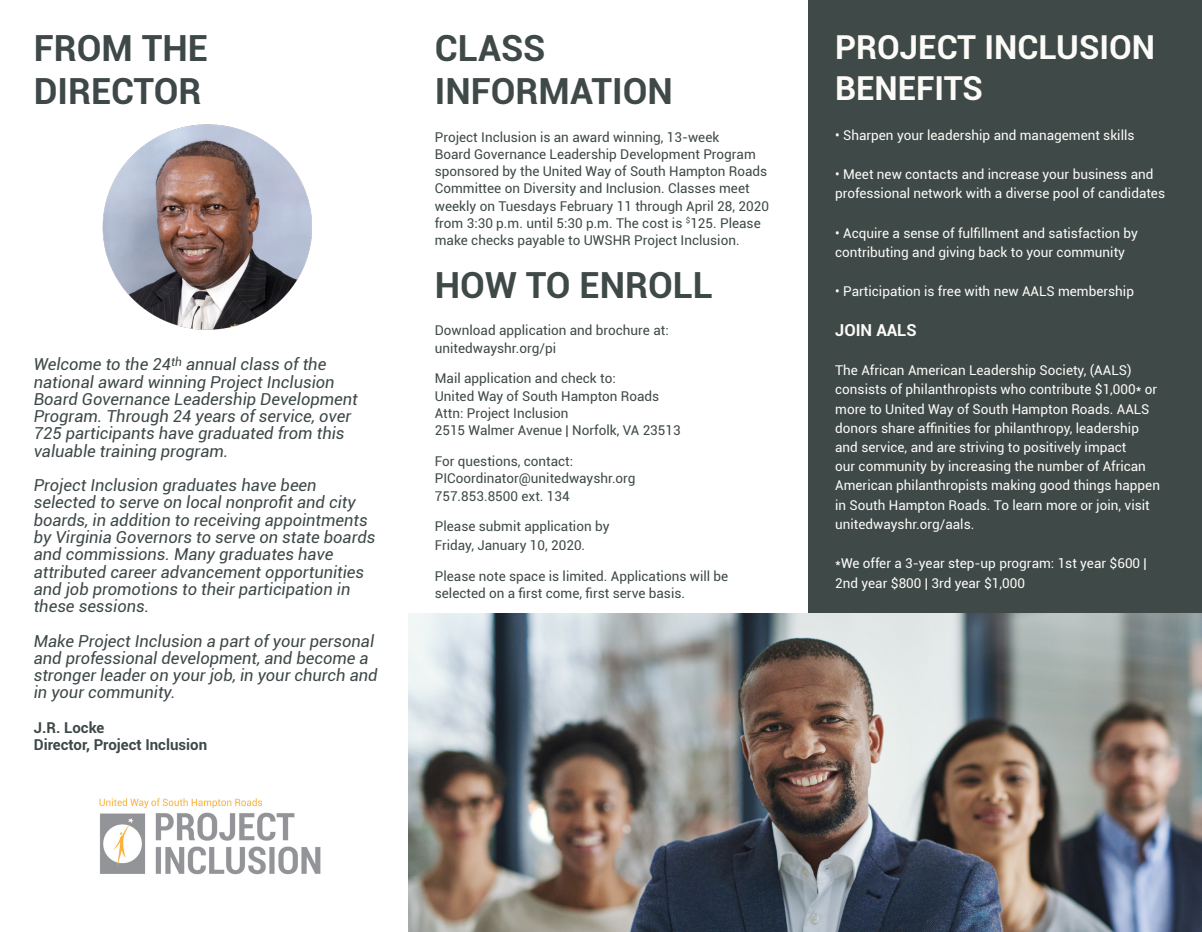
<style>
.page{position:relative;width:1202px;height:932px;background:#fff}
.page>*{position:absolute;margin:0;border:0;box-sizing:border-box;transform-origin:0 0}
.t1{font:700 36px/43.2px "Roboto";color:#3f4948}
.t2{font:700 36px "Roboto";color:#3e4848}
.t3{font:700 33px/41.5px "Roboto";color:#fcfbf7}
.t4{font:italic 16.5px/17.2px "Roboto";color:#3e4848}
.t5{font:700 16.5px "Roboto";color:#fcfbf7}
.t6{font:700 15px/17.2px "Roboto";color:#3e4848}
.t7{font:13.5px/19.2px "Roboto";color:#fcfbf7}
.t8{font:13.5px/17.2px "Roboto";color:#3f4948}
</style>
<div class="page">
<div style="left:808px;top:0;width:394px;height:932px;background:#3f4948"></div>
<img style="left:409px;top:613px;width:793px;height:319px">
<img style="left:102px;top:124px;width:209px;height:206px">
<img style="left:99px;top:798px;width:222px;height:77px">
<p class="t2" style="left:34px;top:23px;width:176px">FROM THE</p>
<p class="t2" style="left:34px;top:66px;width:169px">DIRECTOR</p>
<p class="t4" style="left:34px;top:355px;width:294px">Welcome to the 24<sup>th</sup> annual class of the</p>
<p class="t4" style="left:34px;top:372px;width:325px">national award winning Project Inclusion Board Governance Leadership Development Program. Through 24 years of service, over 725 participants have graduated from this valuable training program.</p>
<p class="t4" style="left:34px;top:476px;width:343px">Project Inclusion graduates have been selected to serve on local nonprofit and city boards, in addition to receiving appointments by Virginia Governors to serve on state boards and commissions. Many graduates have</p>
<p class="t4" style="left:34px;top:562px;width:332px">attributed career advancement opportunities and job promotions to their participation in these sessions.</p>
<p class="t4" style="left:34px;top:631px;width:345px">Make Project Inclusion a part of your personal and professional development, and become a stronger leader on your job, in your church and in your community.</p>
<p class="t6" style="left:34px;top:718px;width:175px">J.R. Locke<br>Director, Project Inclusion</p>
<p class="t1" style="left:435px;top:25px;width:240px">CLASS<br>INFORMATION</p>
<p class="t8" style="left:435px;top:128px;width:335px">Project Inclusion is an award winning, 13-week<br>Board Governance Leadership Development Program sponsored by the United Way of South Hampton Roads Committee on Diversity and Inclusion. Classes meet weekly on Tuesdays February 11 through April 28, 2020 from 3:30 p.m. until 5:30 p.m. The cost is <sup>$</sup>125. Please make checks payable to UWSHR Project Inclusion.</p>
<p class="t1" style="left:435px;top:262px;width:279px">HOW TO ENROLL</p>
<p class="t8" style="left:435px;top:321px;width:235px">Download application and brochure at: unitedwayshr.org/pi</p>
<p class="t8" style="left:435px;top:369px;width:247px">Mail application and check to:<br>United Way of South Hampton Roads<br>Attn: Project Inclusion<br>2515 Walmer Avenue | Norfolk, VA 23513</p>
<p class="t8" style="left:435px;top:452px;width:202px">For questions, contact:<br>PICoordinator@unitedwayshr.org<br>757.853.8500 ext. 134</p>
<p class="t8" style="left:435px;top:517px;width:176px">Please submit application by</p>
<p class="t8" style="left:435px;top:536px;width:152px">Friday, January 10, 2020.</p>
<p class="t8" style="left:435px;top:567px;width:295px">Please note space is limited. Applications will be selected on a first come, first serve basis.</p>
<p class="t3" style="left:835px;top:25px;width:321px">PROJECT INCLUSION<br>BENEFITS</p>
<p class="t7" style="left:835px;top:125px;width:301px">• Sharpen your leadership and management skills</p>
<p class="t7" style="left:835px;top:164px;width:331px">• Meet new contacts and increase your business and professional network with a diverse pool of candidates</p>
<p class="t7" style="left:835px;top:223px;width:304px">• Acquire a sense of fulfillment and satisfaction by contributing and giving back to your community</p>
<p class="t7" style="left:835px;top:281px;width:300px">• Participation is free with new AALS membership</p>
<p class="t5" style="left:835px;top:318px;width:83px">JOIN AALS</p>
<p class="t7" style="left:835px;top:360px;width:326px">The African American Leadership Society, (AALS) consists of philanthropists who contribute $1,000* or more to United Way of South Hampton Roads. AALS donors share affinities for philanthropy, leadership and service, and are striving to positively impact<br>our community by increasing the number of African American philanthropists making good things happen in South Hampton Roads. To learn more or join, visit unitedwayshr.org/aals.</p>
<p class="t7" style="left:835px;top:553px;width:313px">*We offer a 3-year step-up program: 1st year $600 |<br>2nd year $800 | 3rd year $1,000</p>
</div>
